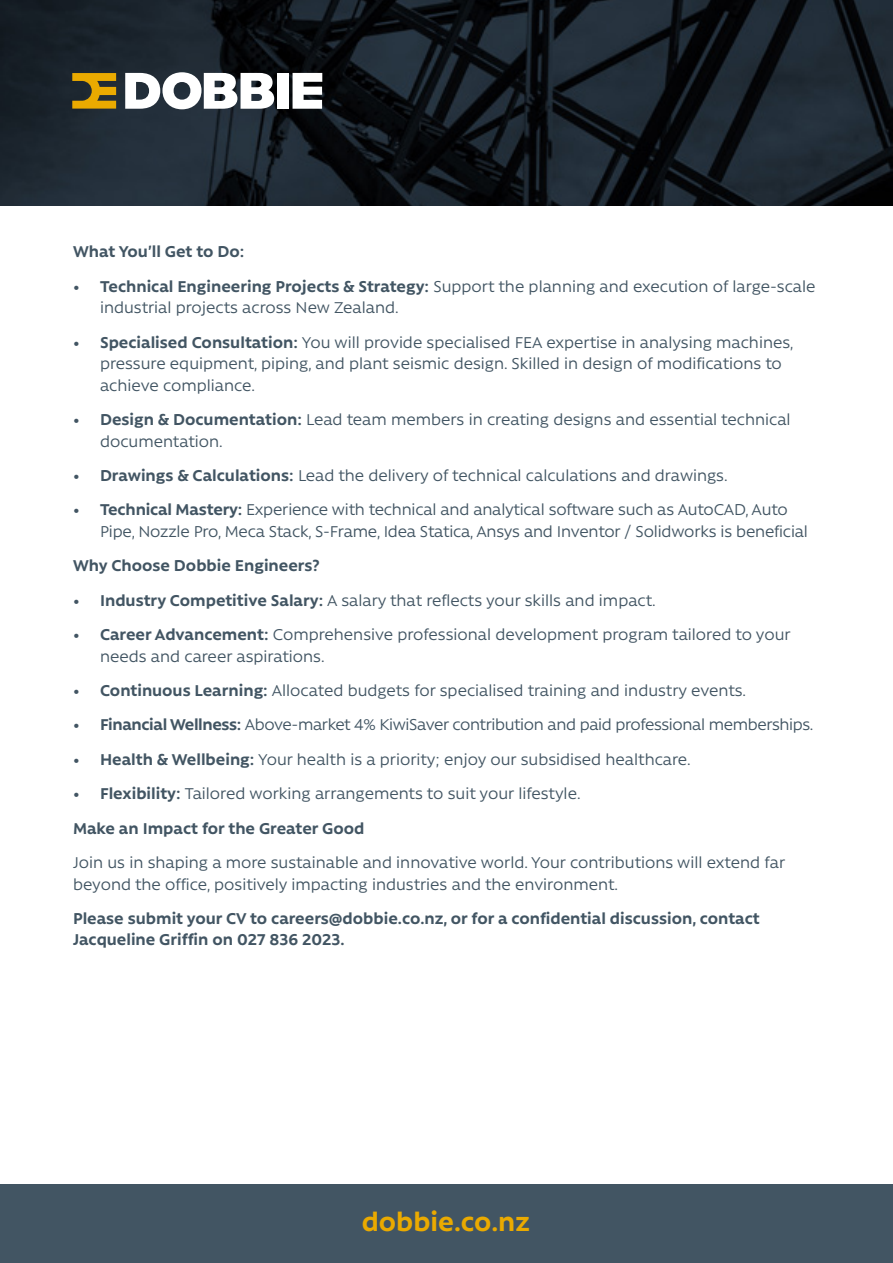
<style>
.page{position:relative;width:893px;height:1263px;background:#fff}
.page>*{position:absolute;margin:0;border:0;box-sizing:border-box;transform-origin:0 0}
.t1{font:700 30px "Rawson";color:#eaaa00}
.t2{font:18px/21.6px "Rawson";color:#425563}
.t3{font:700 18px/21.6px "Rawson";color:#425563}
.t4{font:18px "Rawson";letter-spacing:-.02em;color:#425563}
.s1{font-weight:700}
</style>
<div class="page">
<div style="left:0;top:1184px;width:893px;height:79px;background:#425563"></div>
<img style="left:0;top:0;width:893px;height:206px">
<svg style="left:72px;top:73px;width:44px;height:36px;background:#a07b12"></svg>
<svg style="left:125px;top:72px;width:149px;height:37px"></svg>
<div style="left:277px;top:73px;width:11px;height:36px;background:#fff"></div>
<svg style="left:293px;top:73px;width:29px;height:36px"></svg>
<p class="t3" style="left:73px;top:240px;width:173px">What You’ll Get to Do:</p>
<p class="t2" style="left:100px;top:275px;width:717px;text-indent:-27px"><span class="s1">• Technical Engineering Projects &amp; Strategy:</span> Support the planning and execution of large-scale industrial projects across New Zealand.</p>
<p class="t2" style="left:100px;top:331px;width:695px;text-indent:-27px"><span class="s1">• Specialised Consultation:</span> You will provide specialised FEA expertise in analysing machines, pressure equipment, piping, and plant seismic design. Skilled in design of modifications to achieve compliance.</p>
<p class="t2" style="left:100px;top:408px;width:692px;text-indent:-27px"><span class="s1">• Design &amp; Documentation:</span> Lead team members in creating designs and essential technical documentation.</p>
<p class="t2" style="left:73px;top:464px;width:656px"><span class="s1">• Drawings &amp; Calculations:</span> Lead the delivery of technical calculations and drawings.</p>
<p class="t2" style="left:100px;top:499px;width:709px;text-indent:-27px"><span class="s1">• Technical Mastery:</span> Experience with technical and analytical software such as AutoCAD, Auto<br>Pipe, Nozzle Pro, Meca Stack, S-Frame, Idea Statica, Ansys and Inventor / Solidworks is beneficial</p>
<p class="t3" style="left:73px;top:555px;width:248px">Why Choose Dobbie Engineers?</p>
<p class="t2" style="left:73px;top:589px;width:584px"><span class="s1">• Industry Competitive Salary:</span> A salary that reflects your skills and impact.</p>
<p class="t2" style="left:100px;top:623px;width:692px;text-indent:-27px"><span class="s1">• Career Advancement:</span> Comprehensive professional development program tailored to your needs and career aspirations.</p>
<p class="t2" style="left:73px;top:679px;width:674px"><span class="s1">• Continuous Learning:</span> Allocated budgets for specialised training and industry events.</p>
<p class="t4" style="left:73px;top:715px;width:742px"><span class="s1">• Financial Wellness:</span> Above-market 4% KiwiSaver contribution and paid professional memberships.</p>
<p class="t2" style="left:73px;top:748px;width:619px"><span class="s1">• Health &amp; Wellbeing:</span> Your health is a priority; enjoy our subsidised healthcare.</p>
<p class="t2" style="left:73px;top:776px;width:509px;line-height:34.3px"><span class="s1">• Flexibility:</span> Tailored working arrangements to suit your lifestyle.<br><span class="s1">Make an Impact for the Greater Good</span></p>
<p class="t2" style="left:73px;top:851px;width:714px">Join us in shaping a more sustainable and innovative world. Your contributions will extend far beyond the office, positively impacting industries and the environment.</p>
<p class="t3" style="left:73px;top:907px;width:688px">Please submit your CV to careers@dobbie.co.nz, or for a confidential discussion, contact<br>Jacqueline Griffin on 027 836 2023.</p>
<h1 class="t1" style="left:362px;top:1204px;width:170px">dobbie.co.nz</h1>
</div>
